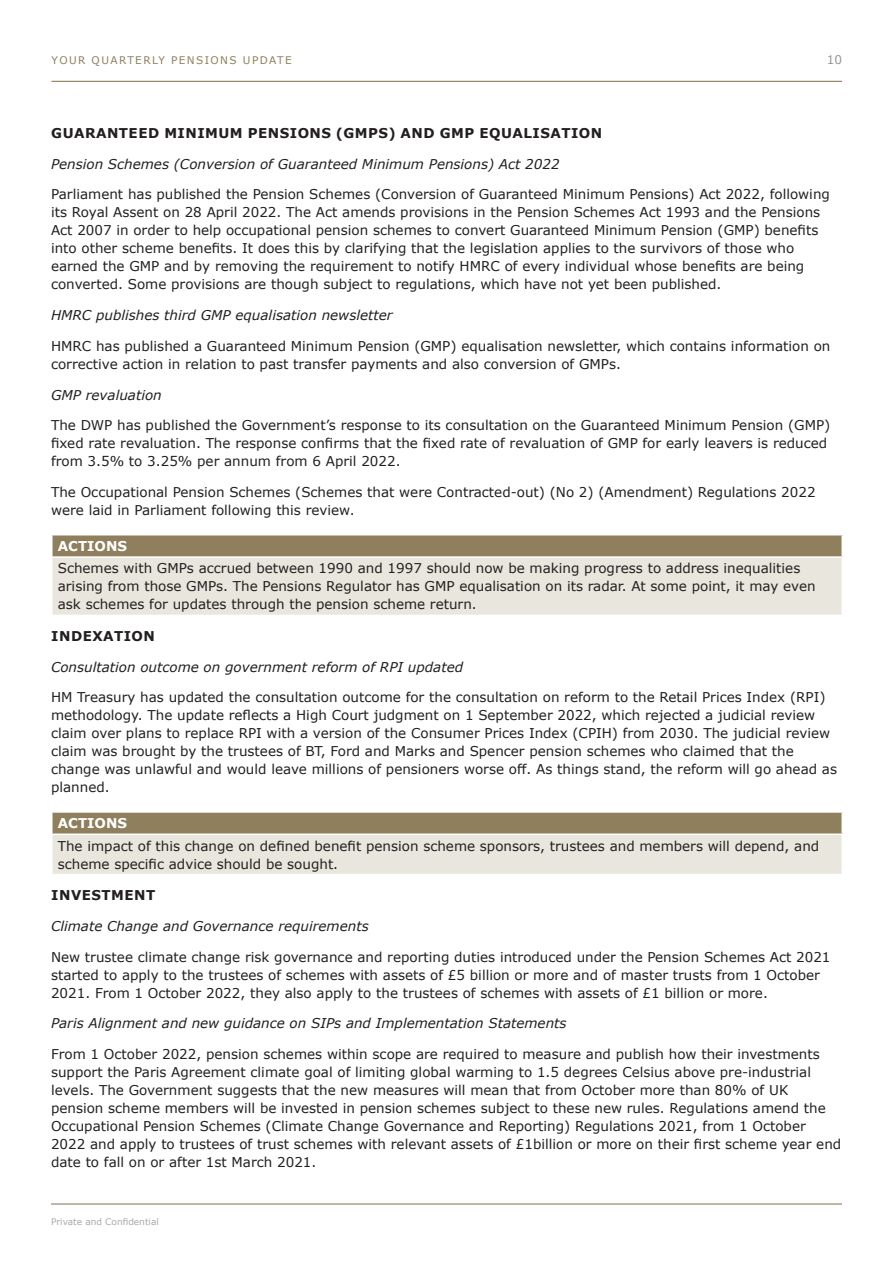
<style>
.page{position:relative;width:893px;height:1263px;background:#fff}
.page>*{position:absolute;margin:0;border:0;box-sizing:border-box;transform-origin:0 0}
.SP_Body{font:13.5px/18px "Verdana";color:#231f20}
.SP_Table_Text{font:13.5px/18px "Verdana";color:#231f20}
.SP_Itallics{font:italic 13.5px "Verdana";color:#231f20}
.SP_Sub_Title_CAPS_BO{font:700 13.5px "Verdana";letter-spacing:.035em;color:#231f20}
.SP_Table_Text_White{font:700 13.5px "Verdana";color:#fff}
.t1{font:12px "Verdana";color:#939598}
.t2{font:10.5px "Verdana";letter-spacing:.135em;color:#8f7f5c}
.t3{font:9px "Verdana";color:#a8a9ad}
</style>
<div class="page">
<hr style="left:51px;top:81px;width:791px;height:1px;background:#8f7f5c">
<hr style="left:51px;top:1203px;width:791px;height:1px;background:#8f7f5c">
<div style="left:52px;top:535px;width:790px;height:22px;background:#8f7f5c"></div>
<div style="left:52px;top:557px;width:790px;height:58px;background:#e9e6de"></div>
<hr style="left:51px;top:535px;width:2px;height:21px;background:#fff">
<hr style="left:841px;top:535px;width:2px;height:21px;background:#fff">
<hr style="left:51px;top:556px;width:792px;height:2px;background:#fff">
<hr style="left:51px;top:558px;width:2px;height:57px;background:#fff">
<hr style="left:841px;top:558px;width:2px;height:57px;background:#fff">
<div style="left:52px;top:812px;width:790px;height:22px;background:#8f7f5c"></div>
<div style="left:52px;top:834px;width:790px;height:40px;background:#e9e6de"></div>
<hr style="left:51px;top:811px;width:792px;height:2px;background:#fff">
<hr style="left:51px;top:813px;width:2px;height:20px;background:#fff">
<hr style="left:841px;top:813px;width:2px;height:20px;background:#fff">
<hr style="left:51px;top:833px;width:792px;height:2px;background:#fff">
<hr style="left:51px;top:835px;width:2px;height:39px;background:#fff">
<hr style="left:841px;top:835px;width:2px;height:39px;background:#fff">
<p class="t2" style="left:52px;top:53px;width:242px">YOUR QUARTERLY PENSIONS UPDATE</p>
<p class="t1" style="left:827px;top:51px;width:17px">10</p>
<p class="SP_Sub_Title_CAPS_BO" style="left:51px;top:123px;width:553px">GUARANTEED MINIMUM PENSIONS (GMPS) AND GMP EQUALISATION</p>
<p class="SP_Itallics" style="left:51px;top:154px;width:510px">Pension Schemes (Conversion of Guaranteed Minimum Pensions) Act 2022</p>
<p class="SP_Body" style="left:51px;top:185px;width:780px">Parliament has published the Pension Schemes (Conversion of Guaranteed Minimum Pensions) Act 2022, following its Royal Assent on 28 April 2022. The Act amends provisions in the Pension Schemes Act 1993 and the Pensions Act 2007 in order to help occupational pension schemes to convert Guaranteed Minimum Pension (GMP) benefits into other scheme benefits. It does this by clarifying that the legislation applies to the survivors of those who earned the GMP and by removing the requirement to notify HMRC of every individual whose benefits are being converted. Some provisions are though subject to regulations, which have not yet been published.</p>
<p class="SP_Itallics" style="left:51px;top:306px;width:343px">HMRC publishes third GMP equalisation newsletter</p>
<p class="SP_Body" style="left:51px;top:337px;width:781px">HMRC has published a Guaranteed Minimum Pension (GMP) equalisation newsletter, which contains information on corrective action in relation to past transfer payments and also conversion of GMPs.</p>
<p class="SP_Itallics" style="left:51px;top:385px;width:112px">GMP revaluation</p>
<p class="SP_Body" style="left:51px;top:416px;width:781px">The DWP has published the Government’s response to its consultation on the Guaranteed Minimum Pension (GMP) fixed rate revaluation. The response confirms that the fixed rate of revaluation of GMP for early leavers is reduced from 3.5% to 3.25% per annum from 6 April 2022.</p>
<p class="SP_Body" style="left:51px;top:483px;width:766px">The Occupational Pension Schemes (Schemes that were Contracted-out) (No 2) (Amendment) Regulations 2022 were laid in Parliament following this review.</p>
<p class="SP_Table_Text_White" style="left:58px;top:537px;width:71px">ACTIONS</p>
<p class="SP_Table_Text" style="left:58px;top:559px;width:759px">Schemes with GMPs accrued between 1990 and 1997 should now be making progress to address inequalities arising from those GMPs. The Pensions Regulator has GMP equalisation on its radar. At some point, it may even ask schemes for updates through the pension scheme return.</p>
<p class="SP_Sub_Title_CAPS_BO" style="left:51px;top:626px;width:105px">INDEXATION</p>
<p class="SP_Itallics" style="left:51px;top:657px;width:414px">Consultation outcome on government reform of RPI updated</p>
<p class="SP_Body" style="left:51px;top:688px;width:787px">HM Treasury has updated the consultation outcome for the consultation on reform to the Retail Prices Index (RPI) methodology. The update reflects a High Court judgment on 1 September 2022, which rejected a judicial review claim over plans to replace RPI with a version of the Consumer Prices Index (CPIH) from 2030. The judicial review claim was brought by the trustees of BT, Ford and Marks and Spencer pension schemes who claimed that the change was unlawful and would leave millions of pensioners worse off. As things stand, the reform will go ahead as planned.</p>
<p class="SP_Table_Text_White" style="left:58px;top:814px;width:71px">ACTIONS</p>
<p class="SP_Table_Text" style="left:58px;top:836px;width:763px">The impact of this change on defined benefit pension scheme sponsors, trustees and members will depend, and scheme specific advice should be sought.</p>
<p class="SP_Sub_Title_CAPS_BO" style="left:51px;top:886px;width:106px">INVESTMENT</p>
<p class="SP_Itallics" style="left:51px;top:917px;width:319px">Climate Change and Governance requirements</p>
<p class="SP_Body" style="left:51px;top:947px;width:781px">New trustee climate change risk governance and reporting duties introduced under the Pension Schemes Act 2021 started to apply to the trustees of schemes with assets of £5 billion or more and of master trusts from 1 October<br>2021. From 1 October 2022, they also apply to the trustees of schemes with assets of £1 billion or more.</p>
<p class="SP_Itallics" style="left:51px;top:1014px;width:517px">Paris Alignment and new guidance on SIPs and Implementation Statements</p>
<p class="SP_Body" style="left:51px;top:1045px;width:792px">From 1 October 2022, pension schemes within scope are required to measure and publish how their investments support the Paris Agreement climate goal of limiting global warming to 1.5 degrees Celsius above pre-industrial levels. The Government suggests that the new measures will mean that from October more than 80% of UK pension scheme members will be invested in pension schemes subject to these new rules. Regulations amend the Occupational Pension Schemes (Climate Change Governance and Reporting) Regulations 2021, from 1 October 2022 and apply to trustees of trust schemes with relevant assets of £1billion or more on their first scheme year end date to fall on or after 1st March 2021.</p>
<p class="t3" style="left:51px;top:1215px;width:109px">Private and Confidential</p>
</div>
